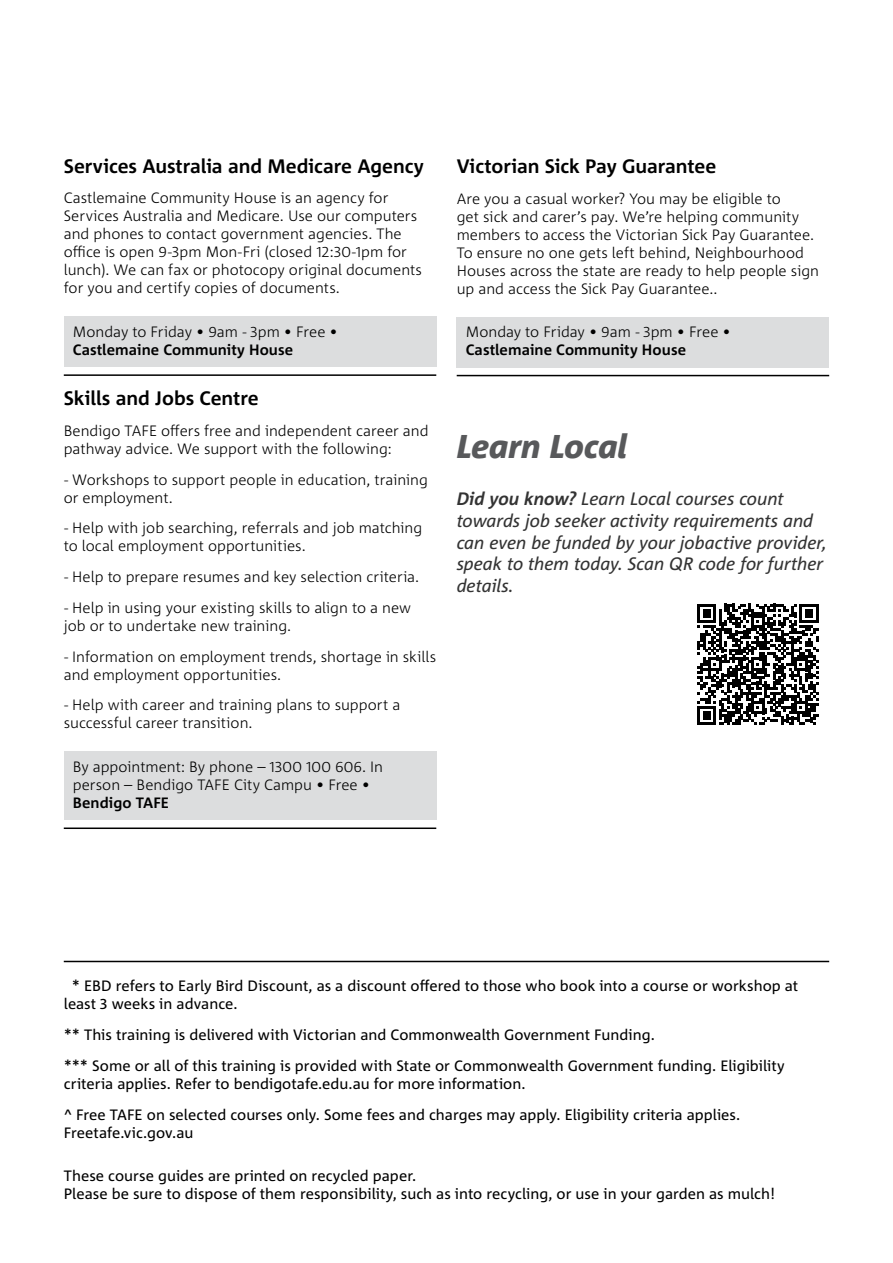
<style>
.page{position:relative;width:893px;height:1263px;background:#fff}
.page>*{position:absolute;margin:0;border:0;box-sizing:border-box;transform-origin:0 0}
.t1{font:italic 800 33px "Corpid C1";letter-spacing:-.01em;color:#58595b}
.t2{font:700 19.5px "Corpid C1";letter-spacing:-.005em;color:#000}
.t3{font:italic 18px/21.6px "Corpid C1";letter-spacing:-.01em;color:#333}
.t4{font:300 15px/18px "Corpid C1";color:#000}
.t5{font:15px/18px "Corpid C1";color:#000}
.t6{font:700 15px "Corpid C1";letter-spacing:.005em;color:#000}
.s1{font-weight:700}
</style>
<div class="page">
<svg style="left:697px;top:604px;width:121px;height:121px"></svg>
<div style="left:64px;top:317px;width:372px;height:50px;background:#dcddde"></div>
<hr style="left:64px;top:374px;width:372px;height:2px;background:#000">
<div style="left:64px;top:752px;width:372px;height:68px;background:#dcddde"></div>
<hr style="left:64px;top:827px;width:372px;height:2px;background:#000">
<div style="left:457px;top:317px;width:372px;height:50px;background:#dcddde"></div>
<hr style="left:457px;top:375px;width:372px;height:1px;background:#000">
<hr style="left:64px;top:961px;width:765px;height:1px;background:#000">
<h2 class="t2" style="left:64px;top:153px;width:362px">Services Australia and Medicare Agency</h2>
<p class="t4" style="left:64px;top:189px;width:360px">Castlemaine Community House is an agency for Services Australia and Medicare. Use our computers and phones to contact government agencies. The office is open 9-3pm Mon-Fri (closed 12:30-1pm for lunch). We can fax or photocopy original documents for you and certify copies of documents.</p>
<p class="t4" style="left:73px;top:322px;width:267px">Monday to Friday • 9am - 3pm • Free •</p>
<p class="t6" style="left:73px;top:340px;width:222px">Castlemaine Community House</p>
<h2 class="t2" style="left:64px;top:386px;width:196px">Skills and Jobs Centre</h2>
<p class="t4" style="left:64px;top:421px;width:366px">Bendigo TAFE offers free and independent career and pathway advice. We support with the following:</p>
<p class="t4" style="left:64px;top:470px;width:366px">- Workshops to support people in education, training or employment.</p>
<p class="t4" style="left:64px;top:519px;width:360px">- Help with job searching, referrals and job matching to local employment opportunities.</p>
<p class="t4" style="left:64px;top:567px;width:357px">- Help to prepare resumes and key selection criteria.</p>
<p class="t4" style="left:64px;top:598px;width:349px">- Help in using your existing skills to align to a new job or to undertake new training.</p>
<p class="t4" style="left:64px;top:647px;width:374px">- Information on employment trends, shortage in skills and employment opportunities.</p>
<p class="t4" style="left:64px;top:696px;width:338px">- Help with career and training plans to support a successful career transition.</p>
<p class="t4" style="left:73px;top:757px;width:312px">By appointment: By phone – 1300 100 606. In person – Bendigo TAFE City Campu • Free •</p>
<p class="t6" style="left:73px;top:793px;width:98px">Bendigo TAFE</p>
<h2 class="t2" style="left:457px;top:154px;width:261px">Victorian Sick Pay Guarantee</h2>
<p class="t4" style="left:457px;top:189px;width:364px">Are you a casual worker? You may be eligible to<br>get sick and carer’s pay. We’re helping community members to access the Victorian Sick Pay Guarantee.<br>To ensure no one gets left behind, Neighbourhood Houses across the state are ready to help people sign up and access the Sick Pay Guarantee..</p>
<p class="t4" style="left:466px;top:323px;width:267px">Monday to Friday • 9am - 3pm • Free •</p>
<p class="t6" style="left:466px;top:341px;width:222px">Castlemaine Community House</p>
<h1 class="t1" style="left:457px;top:426px;width:172px">Learn Local</h1>
<p class="t3" style="left:457px;top:488px;width:372px"><span class="s1">Did you know?</span> Learn Local courses count towards job seeker activity requirements and can even be funded by your jobactive provider, speak to them today. Scan QR code for further details.</p>
<p class="t5" style="left:64px;top:976px;width:736px;text-indent:8px">* EBD refers to Early Bird Discount, as a discount offered to those who book into a course or workshop at least 3 weeks in advance.</p>
<p class="t5" style="left:64px;top:1019px;width:722px;line-height:30.8px">** This training is delivered with Victorian and Commonwealth Government Funding.<br>*** Some or all of this training is provided with State or Commonwealth Government funding. Eligibility</p>
<p class="t5" style="left:64px;top:1068px;width:678px;line-height:30.8px">criteria applies. Refer to bendigotafe.edu.au for more information.<br>^ Free TAFE on selected courses only. Some fees and charges may apply. Eligibility criteria applies.</p>
<p class="t5" style="left:64px;top:1123px;width:131px">Freetafe.vic.gov.au</p>
<p class="t5" style="left:64px;top:1166px;width:713px">These course guides are printed on recycled paper.<br>Please be sure to dispose of them responsibility, such as into recycling, or use in your garden as mulch!</p>
</div>
